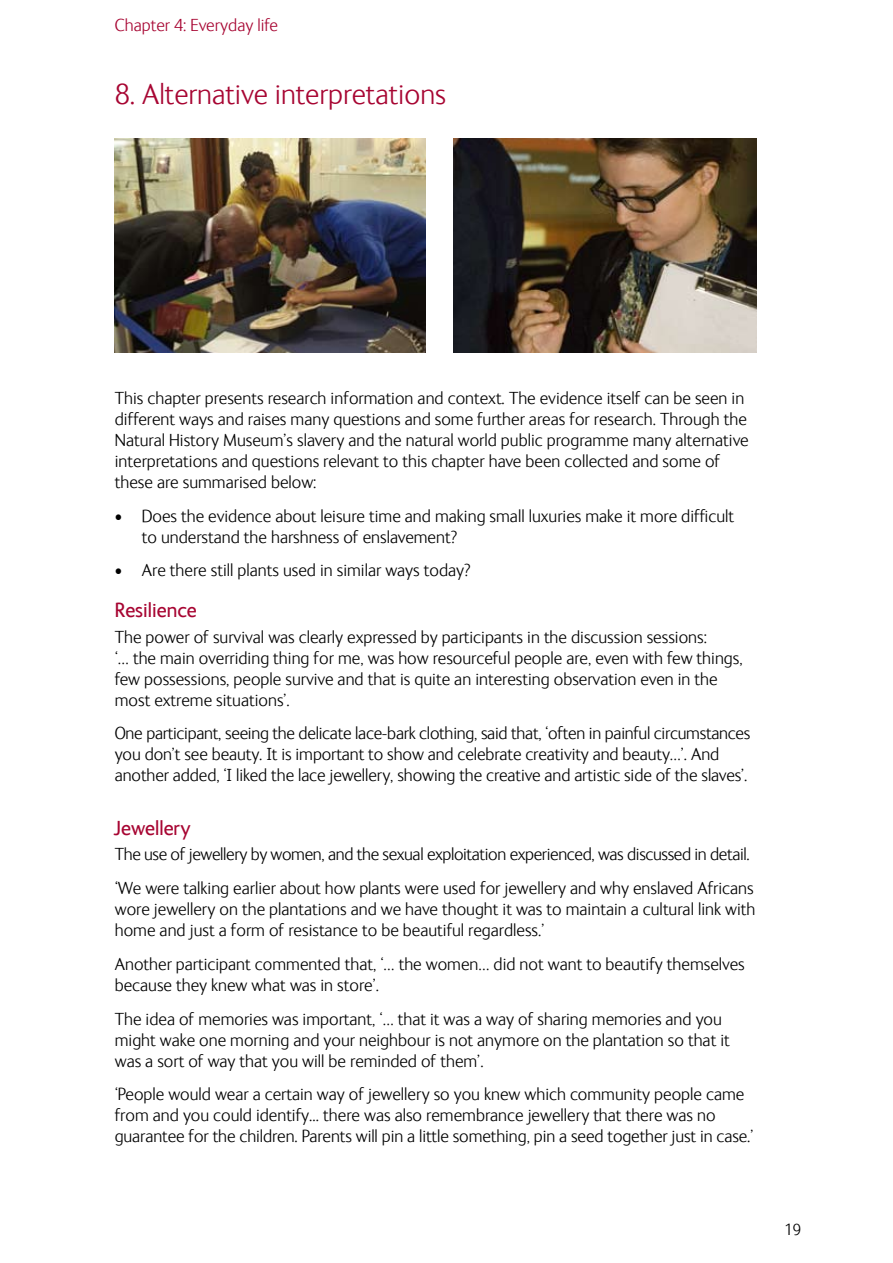
<style>
.page{position:relative;width:893px;height:1263px;background:#fff}
.page>*{position:absolute;margin:0;border:0;box-sizing:border-box;transform-origin:0 0}
.t1{font:300 30px "NHM Ingrid";color:#a70532}
.t2{font:21px "NHM Ingrid";color:#a70532}
.t3{font:300 18px/21px "NHM Ingrid";color:#000}
.t4{font:300 18px/33.8px "NHM Ingrid";letter-spacing:-.02em;color:#000}
.t5{font:300 18px "NHM Ingrid";color:#a70532}
.t6{font:300 16.5px "NHM Ingrid";color:#000}
</style>
<div class="page">
<img style="left:454px;top:138px;width:303px;height:215px">
<img style="left:115px;top:138px;width:310px;height:215px">
<p class="t5" style="left:115px;top:16px;width:165px">Chapter 4: Everyday life</p>
<h1 class="t1" style="left:115px;top:79px;width:333px">8. Alternative interpretations</h1>
<p class="t3" style="left:115px;top:388px;width:635px">This chapter presents research information and context. The evidence itself can be seen in different ways and raises many questions and some further areas for research. Through the Natural History Museum’s slavery and the natural world public programme many alternative interpretations and questions relevant to this chapter have been collected and some of these are summarised below:</p>
<p class="t3" style="left:142px;top:505px;width:594px;text-indent:-27px">• Does the evidence about leisure time and making small luxuries make it more difficult to understand the harshness of enslavement?</p>
<p class="t3" style="left:115px;top:560px;width:357px">• Are there still plants used in similar ways today?</p>
<p class="t2" style="left:115px;top:599px;width:83px">Resilience</p>
<p class="t3" style="left:115px;top:626px;width:629px">The power of survival was clearly expressed by participants in the discussion sessions:<br>‘… the main overriding thing for me, was how resourceful people are, even with few things, few possessions, people survive and that is quite an interesting observation even in the most extreme situations’.</p>
<p class="t3" style="left:115px;top:723px;width:637px">One participant, seeing the delicate lace-bark clothing, said that, ‘often in painful circumstances you don’t see beauty. It is important to show and celebrate creativity and beauty…’. And another added, ‘I liked the lace jewellery, showing the creative and artistic side of the slaves’.</p>
<p class="t2" style="left:115px;top:817px;width:77px">Jewellery</p>
<p class="t4" style="left:115px;top:838px;width:640px">The use of jewellery by women, and the sexual exploitation experienced, was discussed in detail. ‘We were talking earlier about how plants were used for jewellery and why enslaved Africans</p>
<p class="t3" style="left:115px;top:899px;width:642px">wore jewellery on the plantations and we have thought it was to maintain a cultural link with home and just a form of resistance to be beautiful regardless.’</p>
<p class="t3" style="left:115px;top:954px;width:631px">Another participant commented that, ‘… the women… did not want to beautify themselves because they knew what was in store’.</p>
<p class="t3" style="left:115px;top:1008px;width:616px">The idea of memories was important, ‘… that it was a way of sharing memories and you might wake one morning and your neighbour is not anymore on the plantation so that it was a sort of way that you will be reminded of them’.</p>
<p class="t3" style="left:115px;top:1084px;width:640px">‘People would wear a certain way of jewellery so you knew which community people came from and you could identify... there was also remembrance jewellery that there was no guarantee for the children. Parents will pin a little something, pin a seed together just in case.’</p>
<p class="t6" style="left:785px;top:1221px;width:18px">19</p>
</div>
